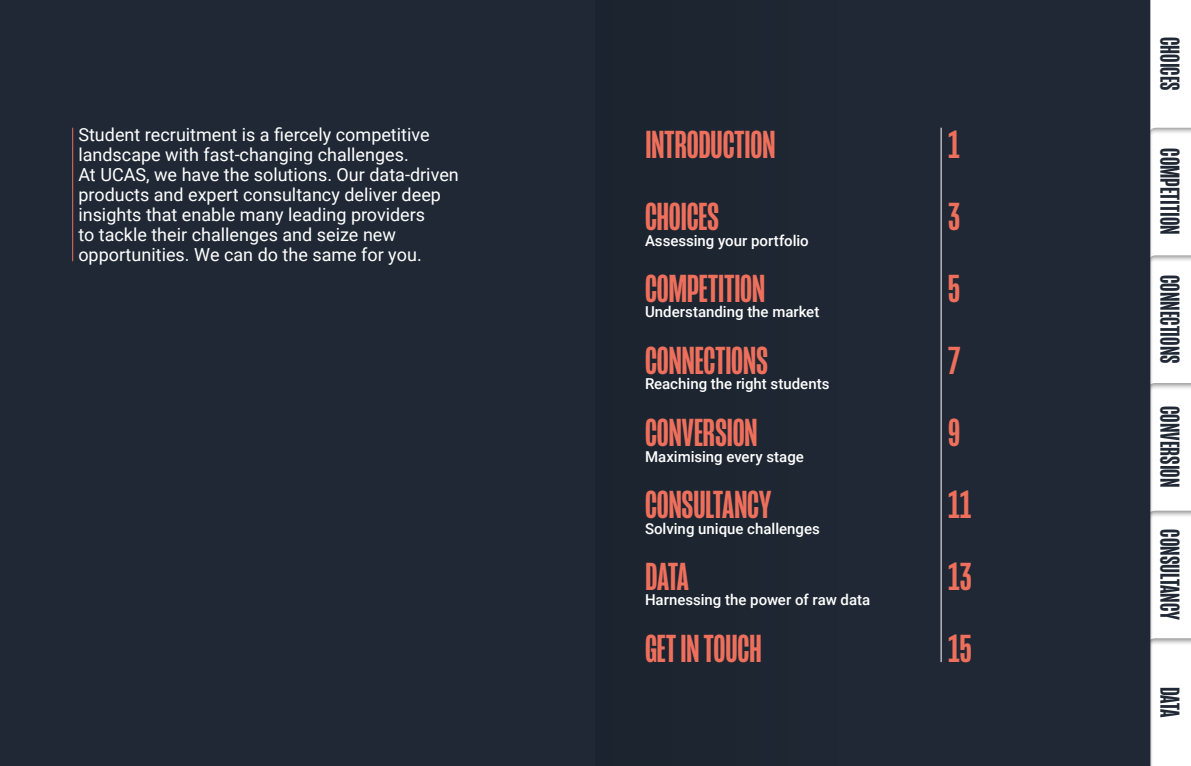
<style>
.page{position:relative;width:1191px;height:766px;background:#fff}
.page>*{position:absolute;margin:0;border:0;box-sizing:border-box;transform-origin:0 0}
.t1{font:500 40px "Mongoose";letter-spacing:-.01em;color:#ee6f5c}
.t2{font:500 28px "Mongoose";color:#1f2834}
.t3{font:18px/20px "Roboto";color:#fff}
.t4{font:500 15px "Roboto";color:#fff}
</style>
<div class="page">
<svg style="left:1150px;top:0;width:41px;height:765px"></svg>
<div style="left:0;top:0;width:1150px;height:765px;background:#1f2834"></div>
<div style="left:595px;top:0;width:244px;height:765px;background:#1d2530"></div>
<hr style="left:940px;top:128px;width:1px;height:534px;background:#fff">
<hr style="left:72px;top:128px;width:1px;height:133px;background:#ee6f5c">
<p class="t3" style="left:78px;top:124px;width:382px">Student recruitment is a fiercely competitive landscape with fast-changing challenges.<br>At UCAS, we have the solutions. Our data-driven products and expert consultancy deliver deep insights that enable many leading providers<br>to tackle their challenges and seize new opportunities. We can do the same for you.</p>
<p class="t1" style="left:948px;top:121px;width:13px">1</p>
<p class="t1" style="left:645px;top:121px;width:132px">INTRODUCTION</p>
<p class="t1" style="left:645px;top:193px;width:76px">CHOICES</p>
<p class="t1" style="left:948px;top:193px;width:13px">3</p>
<p class="t4" style="left:645px;top:230px;width:165px">Assessing your portfolio</p>
<p class="t1" style="left:645px;top:265px;width:122px">COMPETITION</p>
<p class="t4" style="left:645px;top:301px;width:176px">Understanding the market</p>
<p class="t1" style="left:645px;top:337px;width:124px">CONNECTIONS</p>
<p class="t4" style="left:645px;top:373px;width:186px">Reaching the right students</p>
<p class="t1" style="left:645px;top:409px;width:114px">CONVERSION</p>
<p class="t4" style="left:645px;top:445px;width:160px">Maximising every stage</p>
<p class="t1" style="left:645px;top:481px;width:128px">CONSULTANCY</p>
<p class="t4" style="left:645px;top:518px;width:176px">Solving unique challenges</p>
<p class="t1" style="left:645px;top:553px;width:45px">DATA</p>
<p class="t4" style="left:645px;top:589px;width:227px">Harnessing the power of raw data</p>
<p class="t1" style="left:645px;top:625px;width:118px">GET IN TOUCH</p>
<p class="t1" style="left:948px;top:265px;width:13px">5</p>
<p class="t1" style="left:948px;top:337px;width:13px">7</p>
<p class="t1" style="left:948px;top:409px;width:13px">9</p>
<p class="t1" style="left:948px;top:481px;width:25px">11</p>
<p class="t1" style="left:948px;top:553px;width:25px">13</p>
<p class="t1" style="left:948px;top:625px;width:25px">15</p>
<p class="t2" style="left:1186px;top:37px;width:55px;rotate:90deg">CHOICES</p>
<p class="t2" style="left:1186px;top:148px;width:88px;rotate:90deg">COMPETITION</p>
<p class="t2" style="left:1186px;top:275px;width:90px;rotate:90deg">CONNECTIONS</p>
<p class="t2" style="left:1186px;top:406px;width:83px;rotate:90deg">CONVERSION</p>
<p class="t2" style="left:1186px;top:529px;width:92px;rotate:90deg">CONSULTANCY</p>
<p class="t2" style="left:1186px;top:686px;width:33px;rotate:90deg">DATA</p>
</div>
